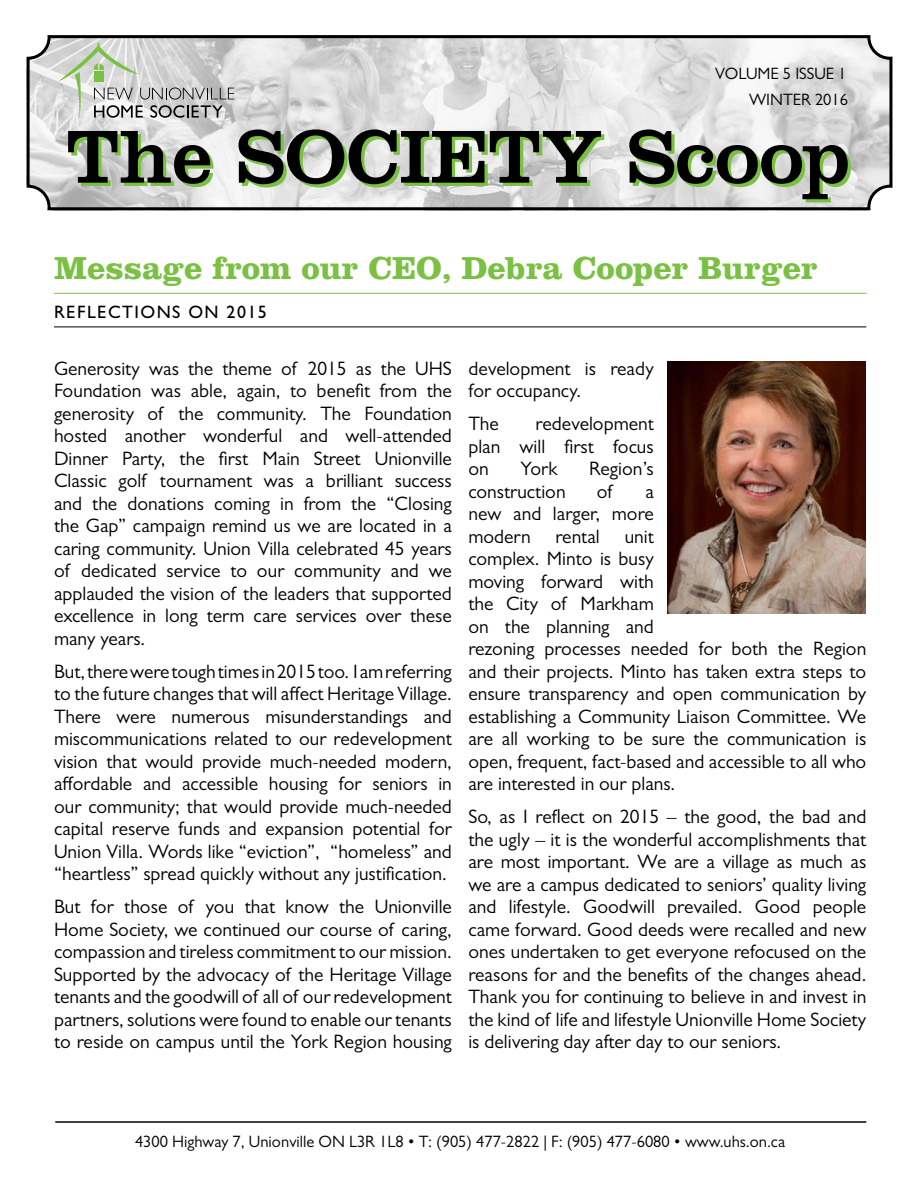
<style>
.page{position:relative;width:918px;height:1188px;background:#fff}
.page>*{position:absolute;margin:0;border:0;box-sizing:border-box;transform-origin:0 0}
.t1{font:700 33px "Clarendon LT Std";color:#7ac143}
.t2{font:19.5px/22.5px "Gill Sans MT Pro";color:#000;text-align:justify}
.t3{font:500 18px "Gill Sans MT Pro";letter-spacing:.08em;color:#000}
.t4{font:16.5px "Gill Sans MT Pro";color:#000}
</style>
<div class="page">
<svg style="left:26px;top:35px;width:867px;height:176px"></svg>
<svg style="left:68px;top:131px;width:146px;height:56px;background:#798471"></svg>
<svg style="left:239px;top:129px;width:365px;height:59px;background:#767f6f"></svg>
<svg style="left:629px;top:129px;width:222px;height:73px;background:#91988b"></svg>
<hr style="left:54px;top:293px;width:812px;height:1px;background:#7ac143">
<hr style="left:54px;top:327px;width:812px;height:1px;background:#000">
<img style="left:667px;top:362px;width:199px;height:252px">
<hr style="left:55px;top:1121px;width:811px;height:2px;background:#000">
<p class="t4" style="left:715px;top:64px;width:133px">VOLUME 5 ISSUE 1</p>
<p class="t4" style="left:749px;top:90px;width:101px">WINTER 2016</p>
<h1 class="t1" style="left:54px;top:248px;width:765px">Message from our CEO, Debra Cooper Burger</h1>
<p class="t3" style="left:54px;top:301px;width:214px">REFLECTIONS ON 2015</p>
<p class="t2" style="left:54px;top:357px;width:399px">Generosity was the theme of 2015 as the UHS Foundation was able, again, to benefit from the generosity of the community. The Foundation hosted another wonderful and well-attended Dinner Party, the first Main Street Unionville Classic golf tournament was a brilliant success and the donations coming in from the “Closing the Gap” campaign remind us we are located in a caring community. Union Villa celebrated 45 years of dedicated service to our community and we applauded the vision of the leaders that supported excellence in long term care services over these many years.</p>
<p class="t2" style="left:54px;top:660px;width:399px">But, there were tough times in 2015 too. I am referring to the future changes that will affect Heritage Village.<br>There were numerous misunderstandings and miscommunications related to our redevelopment vision that would provide much-needed modern, affordable and accessible housing for seniors in our community; that would provide much-needed capital reserve funds and expansion potential for Union Villa. Words like “eviction”, “homeless” and “heartless” spread quickly without any justification.</p>
<p class="t2" style="left:54px;top:895px;width:399px">But for those of you that know the Unionville Home Society, we continued our course of caring, compassion and tireless commitment to our mission.<br>Supported by the advocacy of the Heritage Village tenants and the goodwill of all of our redevelopment partners, solutions were found to enable our tenants to reside on campus until the York Region housing</p>
<p class="t2" style="left:468px;top:357px;width:187px">development is ready for occupancy.</p>
<p class="t2" style="left:468px;top:412px;width:32px">The</p>
<p class="t2" style="left:468px;top:412px;width:187px;text-indent:67px">redevelopment plan will first focus on</p>
<p class="t2" style="left:521px;top:457px;width:38px">York</p>
<p class="t2" style="left:589px;top:457px;width:66px">Region’s</p>
<p class="t2" style="left:468px;top:480px;width:99px">construction</p>
<p class="t2" style="left:597px;top:480px;width:17px">of</p>
<p class="t2" style="left:468px;top:480px;width:187px;text-indent:177px">a new and larger, more modern</p>
<p class="t2" style="left:555px;top:525px;width:46px">rental</p>
<p class="t2" style="left:468px;top:525px;width:399px;text-align:left;text-indent:156px">unit<br>complex. Minto is busy<br>moving forward with<br>the City of Markham<br>on the planning and<br>rezoning processes needed for both the Region and their projects. Minto has taken extra steps to ensure transparency and open communication by establishing a Community Liaison Committee. We are all working to be sure the communication is open, frequent, fact-based and accessible to all who are interested in our plans.</p>
<p class="t2" style="left:468px;top:805px;width:399px">So, as I reflect on 2015 – the good, the bad and the ugly – it is the wonderful accomplishments that are most important. We are a village as much as we are a campus dedicated to seniors’ quality living and lifestyle. Goodwill prevailed. Good people came forward. Good deeds were recalled and new ones undertaken to get everyone refocused on the reasons for and the benefits of the changes ahead.<br>Thank you for continuing to believe in and invest in the kind of life and lifestyle Unionville Home Society is delivering day after day to our seniors.</p>
<p class="t4" style="left:135px;top:1132px;width:652px">4300 Highway 7, Unionville ON L3R 1L8 • T: (905) 477-2822 | F: (905) 477-6080 • www.uhs.on.ca</p>
</div>
